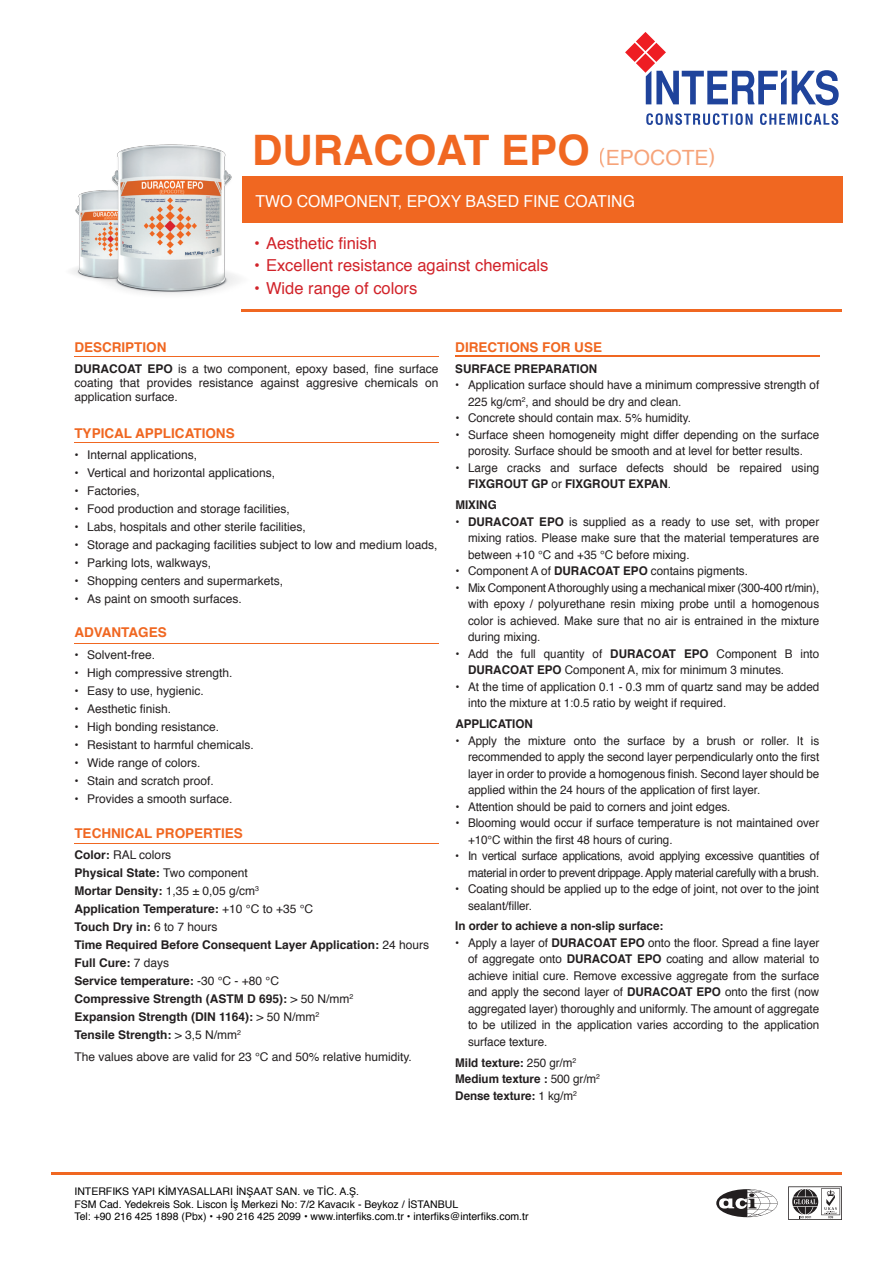
<style>
.page{position:relative;width:893px;height:1263px;background:#fff}
.page>*{position:absolute;margin:0;border:0;box-sizing:border-box;transform-origin:0 0}
.t1{font:700 42px "Helvetica";color:#f06721}
.t2{font:16.5px "Helvetica";color:#d1232a}
.t3{font:16.5px "Helvetica";color:#fff;scale:.96 1}
.t4{font:700 13.5px "Helvetica";color:#f06721}
.t5{font:12px/16.5px "Helvetica";color:#231f20}
.t6{font:700 12px/18px "Helvetica";color:#231f20}
.t7{font:12px/16.5px "Helvetica";letter-spacing:-.025em;color:#231f20;text-align:right;scale:.96 1}
.t8{font:10.5px/12.6px "Helvetica";color:#000}
.s1{font-weight:400;font-size:21px}
.s2{font-weight:700}
.s3{font-weight:400}
</style>
<div class="page">
<hr style="left:242px;top:309px;width:600px;height:2px;background:#f06721">
<hr style="left:51px;top:1172px;width:791px;height:2px;background:#f06721">
<hr style="left:74px;top:356px;width:364px;height:1px;background:#f06721">
<hr style="left:74px;top:442px;width:364px;height:1px;background:#f06721">
<hr style="left:74px;top:643px;width:364px;height:1px;background:#f06721">
<hr style="left:74px;top:843px;width:364px;height:1px;background:#f06721">
<hr style="left:455px;top:356px;width:364px;height:1px;background:#f06721">
<svg style="left:788px;top:1186px;width:54px;height:34px"></svg>
<svg style="left:716px;top:1189px;width:61px;height:28px"></svg>
<div style="left:242px;top:176px;width:601px;height:47px;background:#f06721"></div>
<img style="left:71px;top:206px;width:7px;height:69px">
<img style="left:78px;top:144px;width:161px;height:151px">
<svg style="left:625px;top:32px;width:214px;height:73px"></svg>
<svg style="left:646px;top:113px;width:192px;height:12px"></svg>
<h1 class="t1" style="left:252px;top:116px;width:465px">DURACOAT EPO <span class="s1">(EPOCOTE)</span></h1>
<h2 class="t3" style="left:255px;top:188px;width:397px">TWO COMPONENT, EPOXY BASED FINE COATING</h2>
<h2 class="t2" style="left:254px;top:230px;width:124px">• Aesthetic finish</h2>
<h2 class="t2" style="left:254px;top:253px;width:296px">• Excellent resistance against chemicals</h2>
<h2 class="t2" style="left:254px;top:275px;width:165px">• Wide range of colors</h2>
<p class="t4" style="left:74px;top:336px;width:94px">DESCRIPTION</p>
<p class="t5" style="left:74px;top:362px;width:365px;line-height:14.2px;text-align:justify"><span class="s2">DURACOAT EPO</span> is a two component, epoxy based, fine surface coating that provides resistance against aggresive chemicals on application surface.</p>
<p class="t4" style="left:74px;top:422px;width:162px">TYPICAL APPLICATIONS</p>
<p class="t5" style="left:74px;top:447px;width:124px">• Internal applications,</p>
<p class="t5" style="left:74px;top:465px;width:202px">• Vertical and horizontal applications,</p>
<p class="t5" style="left:74px;top:483px;width:67px">• Factories,</p>
<p class="t5" style="left:74px;top:501px;width:217px">• Food production and storage facilities,</p>
<p class="t5" style="left:74px;top:519px;width:233px">• Labs, hospitals and other sterile facilities,</p>
<p class="t5" style="left:74px;top:537px;width:364px">• Storage and packaging facilities subject to low and medium loads,</p>
<p class="t5" style="left:74px;top:555px;width:138px">• Parking lots, walkways,</p>
<p class="t5" style="left:74px;top:573px;width:210px">• Shopping centers and supermarkets,</p>
<p class="t5" style="left:74px;top:591px;width:169px">• As paint on smooth surfaces.</p>
<p class="t4" style="left:74px;top:622px;width:94px">ADVANTAGES</p>
<p class="t5" style="left:74px;top:647px;width:82px">• Solvent-free.</p>
<p class="t5" style="left:74px;top:665px;width:160px">• High compressive strength.</p>
<p class="t5" style="left:74px;top:683px;width:131px">• Easy to use, hygienic.</p>
<p class="t5" style="left:74px;top:701px;width:98px">• Aesthetic finish.</p>
<p class="t5" style="left:74px;top:719px;width:146px">• High bonding resistance.</p>
<p class="t5" style="left:74px;top:737px;width:181px">• Resistant to harmful chemicals.</p>
<p class="t5" style="left:74px;top:755px;width:128px">• Wide range of colors.</p>
<p class="t5" style="left:74px;top:773px;width:141px">• Stain and scratch proof.</p>
<p class="t5" style="left:74px;top:791px;width:160px">• Provides a smooth surface.</p>
<p class="t4" style="left:74px;top:822px;width:170px">TECHNICAL PROPERTIES</p>
<p class="t6" style="left:74px;top:846px;width:356px">Color: <span class="s3">RAL colors<br></span>Physical State: <span class="s3">Two component<br></span>Mortar Density: <span class="s3">1,35 ± 0,05 g/cm</span><sup>3<br></sup>Application Temperature: <span class="s3">+10 °C to +35 °C<br></span>Touch Dry in: <span class="s3">6 to 7 hours<br></span>Time Required Before Consequent Layer Application: <span class="s3">24 hours </span>Full Cure: <span class="s3">7 days<br></span>Service temperature: <span class="s3">-30 °C - +80 °C<br></span>Compressive Strength (ASTM D 695): <span class="s3">&gt; 50 N/mm</span><sup>2<br></sup>Expansion Strength (DIN 1164): <span class="s3">&gt; 50 N/mm</span><sup>2<br></sup>Tensile Strength: <span class="s3">&gt; 3,5 N/mm</span><sup>2</sup></p>
<p class="t5" style="left:74px;top:1049px;width:339px">The values above are valid for 23 °C and 50% relative humidity.</p>
<p class="t4" style="left:455px;top:336px;width:148px">DIRECTIONS FOR USE</p>
<p class="t6" style="left:455px;top:360px;width:143px">SURFACE PREPARATION</p>
<p class="t5" style="left:468px;top:377px;width:353px;text-indent:-13px">• Application surface should have a minimum compressive strength of<br>225 kg/cm<sup>2</sup>, and should be dry and clean.</p>
<p class="t5" style="left:455px;top:410px;width:237px">• Concrete should contain max. 5% humidity.</p>
<p class="t5" style="left:455px;top:427px;width:365px;text-align:center">• Surface sheen homogeneity might differ depending on the surface porosity. Surface should be smooth and at level for better results.</p>
<p class="t5" style="left:468px;top:460px;width:353px;text-indent:-13px">• Large cracks and surface defects should be repaired using<br><span class="s2">FIXGROUT GP</span> or <span class="s2">FIXGROUT EXPAN</span>.</p>
<p class="t6" style="left:455px;top:496px;width:43px">MIXING</p>
<p class="t5" style="left:468px;top:514px;width:353px;text-align:justify;text-indent:-13px"><span class="s2">• DURACOAT EPO</span> is supplied as a ready to use set, with proper mixing ratios. Please make sure that the material temperatures are between +10 °C and +35 °C before mixing.</p>
<p class="t5" style="left:455px;top:563px;width:294px">• Component A of <span class="s2">DURACOAT EPO</span> contains pigments.</p>
<p class="t5" style="left:468px;top:580px;width:353px;text-align:justify;text-indent:-13px">• Mix Component A thoroughly using a mechanical mixer (300-400 rt/min), with epoxy / polyurethane resin mixing probe until a homogenous color is achieved. Make sure that no air is entrained in the mixture during mixing.</p>
<p class="t5" style="left:468px;top:646px;width:353px;text-indent:-13px">• Add the full quantity of <span class="s2">DURACOAT EPO</span> Component B into<br><span class="s2">DURACOAT EPO</span> Component A, mix for minimum 3 minutes.</p>
<p class="t5" style="left:468px;top:679px;width:353px;text-indent:-13px">• At the time of application 0.1 - 0.3 mm of quartz sand may be added into the mixture at 1:0.5 ratio by weight if required.</p>
<p class="t6" style="left:455px;top:715px;width:79px">APPLICATION</p>
<p class="t5" style="left:468px;top:732px;width:353px;text-align:justify;text-indent:-13px">• Apply the mixture onto the surface by a brush or roller. It is recommended to apply the second layer perpendicularly onto the first layer in order to provide a homogenous finish. Second layer should be applied within the 24 hours of the application of first layer.</p>
<p class="t5" style="left:455px;top:798px;width:277px">• Attention should be paid to corners and joint edges.</p>
<p class="t5" style="left:468px;top:815px;width:353px;text-indent:-13px">• Blooming would occur if surface temperature is not maintained over +10°C within the first 48 hours of curing.</p>
<p class="t7" style="left:455px;top:848px;width:381px">• In vertical surface applications, avoid applying excessive quantities of material in order to prevent drippage. Apply material carefully with a brush.</p>
<p class="t5" style="left:468px;top:881px;width:353px;text-indent:-13px">• Coating should be applied up to the edge of joint, not over to the joint sealant/filler.</p>
<p class="t6" style="left:455px;top:917px;width:210px">In order to achieve a non-slip surface:</p>
<p class="t5" style="left:468px;top:935px;width:353px;text-align:justify;text-indent:-13px">• Apply a layer of <span class="s2">DURACOAT EPO</span> onto the floor. Spread a fine layer of aggregate onto <span class="s2">DURACOAT EPO</span> coating and allow material to achieve initial cure. Remove excessive aggregate from the surface and apply the second layer of <span class="s2">DURACOAT EPO</span> onto the first (now aggregated layer) thoroughly and uniformly. The amount of aggregate to be utilized in the application varies according to the application surface texture.</p>
<p class="t6" style="left:455px;top:1054px;width:146px;line-height:16.5px">Mild texture: <span class="s3">250 gr/m</span><sup>2<br></sup>Medium texture : <span class="s3">500 gr/m</span><sup>2<br></sup>Dense texture: <span class="s3">1 kg/m</span><sup>2</sup></p>
<p class="t8" style="left:74px;top:1185px;width:456px">INTERFIKS YAPI KİMYASALLARI İNŞAAT SAN. ve TİC. A.Ş.<br>FSM Cad. Yedekreis Sok. Liscon İş Merkezi No: 7/2 Kavacık - Beykoz / İSTANBUL<br>Tel: +90 216 425 1898 (Pbx) • +90 216 425 2099 • www.interfiks.com.tr • interfiks@interfiks.com.tr</p>
</div>
